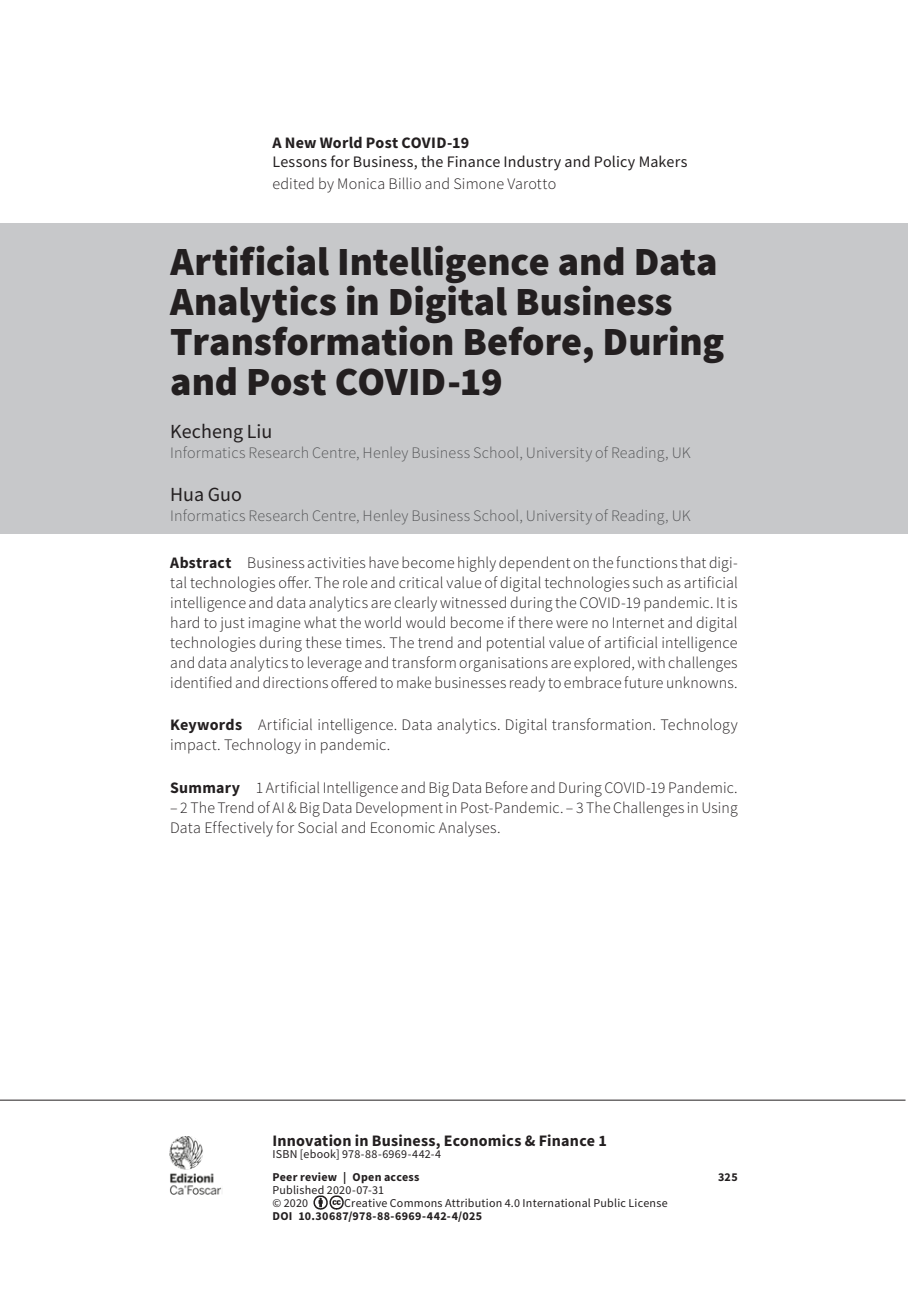
<style>
.page{position:relative;width:908px;height:1304px;background:#fff}
.page>*{position:absolute;margin:0;border:0;box-sizing:border-box;transform-origin:0 0}
._9101-ecf-titolo-sag{font:900 40px/40px "Source Sans Pro";letter-spacing:-.005em;color:#231f20}
._9103-ecf-autore-sag{font:20px "Source Sans Pro";color:#231f20}
._9105-ecf-abstract{font:300 16px/20px "Source Sans Pro";letter-spacing:.01em;color:#231f20;text-align:justify}
._9106-ecf-sommario{font:300 16px/20px "Source Sans Pro";letter-spacing:.01em;color:#231f20}
._9104-ecf-autore-aff{font:300 16px "Source Sans Pro";letter-spacing:.01em;color:#57585a}
._9107-ecf-keywords{font:300 16px/20px "Source Sans Pro";letter-spacing:.01em;color:#231f20}
.t1{font:700 16px "Source Sans Pro";letter-spacing:.015em;color:#231f20}
.t2{font:16px "Source Sans Pro";letter-spacing:.01em;color:#231f20}
.t3{font:12px/13px "Source Sans Pro";letter-spacing:.02em;color:#231f20}
.t4{font:700 12px "Source Sans Pro";letter-spacing:.025em;color:#231f20}
.s1{font-weight:700}
</style>
<div class="page">
<img style="left:313px;top:1195px;width:31px;height:15px">
<img style="left:169px;top:1136px;width:54px;height:59px">
<hr style="left:0;top:1100px;width:905px;height:1px;background:#231f20">
<div style="left:0;top:223px;width:907px;height:310px;background:#c7c8ca"></div>
<p class="t1" style="left:272px;top:132px;width:198px">A New World Post COVID-19</p>
<p class="t2" style="left:272px;top:152px;width:416px">Lessons for Business, the Finance Industry and Policy Makers</p>
<p class="_9105-ecf-abstract" style="left:272px;top:174px;width:285px">edited by Monica Billio and Simone Varotto</p>
<p class="_9101-ecf-titolo-sag" style="left:170px;top:241px;width:555px">Artificial Intelligence and Data<br>Analytics in Digital Business<br>Transformation Before, During and Post COVID-19</p>
<p class="_9103-ecf-autore-sag" style="left:170px;top:419px;width:103px">Kecheng Liu</p>
<p class="_9104-ecf-autore-aff" style="left:170px;top:443px;width:522px">Informatics Research Centre, Henley Business School, University of Reading, UK</p>
<p class="_9103-ecf-autore-sag" style="left:170px;top:481px;width:73px">Hua Guo</p>
<p class="_9104-ecf-autore-aff" style="left:170px;top:505px;width:522px">Informatics Research Centre, Henley Business School, University of Reading, UK</p>
<p class="_9105-ecf-abstract" style="left:170px;top:552px;width:569px"><span class="s1">Abstract</span> Business activities have become highly dependent on the functions that digi&shy;tal technologies offer. The role and critical value of digital technologies such as artificial intelligence and data analytics are clearly witnessed during the COVID-19 pandemic. It is hard to just imagine what the world would become if there were no Internet and digital technologies during these times. The trend and potential value of artificial intelligence and data analytics to leverage and transform organisations are explored, with challenges identified and directions offered to make businesses ready to embrace future unknowns.</p>
<p class="_9107-ecf-keywords" style="left:170px;top:715px;width:568px"><span class="s1">Keywords</span> Artificial intelligence. Data analytics. Digital transformation. Technology impact. Technology in pandemic.</p>
<p class="_9106-ecf-sommario" style="left:170px;top:778px;width:568px"><span class="s1">Summary</span> 1 Artificial Intelligence and Big Data Before and During COVID-19 Pandemic.</p>
<p class="_9106-ecf-sommario" style="left:170px;top:798px;width:568px">– 2 The Trend of AI &amp; Big Data Development in Post-Pandemic. – 3 The Challenges in Using<br>Data Effectively for Social and Economic Analyses.</p>
<p class="t1" style="left:272px;top:1130px;width:336px">Innovation in Business, Economics &amp; Finance 1</p>
<p class="t3" style="left:272px;top:1148px;width:170px">ISBN [ebook] 978-88-6969-442-4</p>
<p class="t4" style="left:272px;top:1169px;width:149px">Peer review | Open access</p>
<p class="t4" style="left:717px;top:1169px;width:21px">325</p>
<p class="t3" style="left:272px;top:1184px;width:113px">Published 2020-07-31 © 2020</p>
<p class="t3" style="left:344px;top:1197px;width:325px">Creative Commons Attribution 4.0 International Public License</p>
<p class="t4" style="left:272px;top:1208px;width:211px">DOI 10.30687/978-88-6969-442-4/025</p>
</div>
